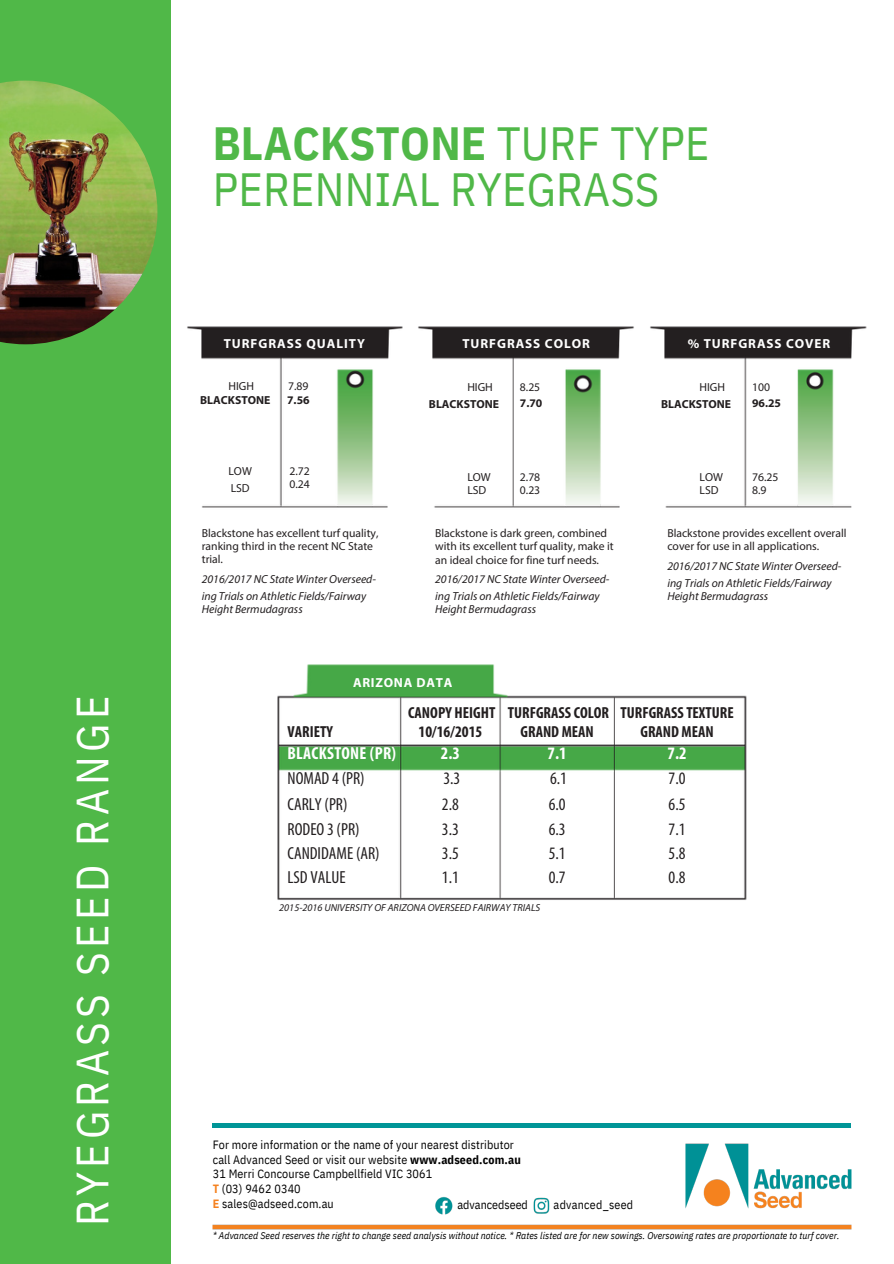
<style>
.page{position:relative;width:894px;height:1264px;background:#fff}
.page>*{position:absolute;margin:0;border:0;box-sizing:border-box;transform-origin:0 0}
.t1{font:46.5px/46.2px "IBM Plex Sans Cond";letter-spacing:.005em;color:#50b848}
.t2{font:45px "IBM Plex Sans Cond";letter-spacing:.1em;color:#fff}
.t3{font:condensed 17.55px/25.7px "Myriad Pro";color:#231f20;text-align:justify}
.t4{font:700 condensed 16.05px/18.6px "Myriad Pro";color:#231f20;text-align:center}
.t5{font:700 13.2px "Myriad Pro";letter-spacing:.07em;color:#fff}
.t6{font:12px/14.7px "IBM Plex Sans Cond";letter-spacing:.01em;color:#000}
.t7{font:11.7px/13.2px "Myriad Pro";color:#231f20}
.t8{font:italic 11.7px "Myriad Pro";color:#231f20}
.t9{font:700 11.7px/16.4px "Myriad Pro";color:#231f20}
.t10{font:italic 10.2px "Myriad Pro";color:#231f20}
.t11{font:italic 9.75px "IBM Plex Sans Cond";letter-spacing:.005em;color:#000}
.s1{font-weight:700}
.s2{font-weight:400}
.s3{font-weight:700;color:#fff}
.s4{font-weight:700;color:#f58220}
</style>
<div class="page">
<img style="left:187px;top:326px;width:680px;height:182px">
<img style="left:277px;top:664px;width:470px;height:236px">
<div style="left:0;top:0;width:170px;height:1263px;background:#50b848"></div>
<img style="left:0;top:81px;width:157px;height:263px">
<hr style="left:213px;top:1123px;width:637px;height:4px;background:#009597">
<img style="left:212px;top:1143px;width:640px;height:87px">
<p class="t2" style="left:62px;top:1226px;width:532px;rotate:-90deg">RYEGRASS SEED RANGE</p>
<p class="t1" style="left:213px;top:119px;width:498px"><span class="s1">BLACKSTONE</span> TURF TYPE<br>PERENNIAL RYEGRASS</p>
<p class="t5" style="left:223px;top:338px;width:143px">TURFGRASS QUALITY</p>
<p class="t5" style="left:462px;top:338px;width:129px">TURFGRASS COLOR</p>
<p class="t5" style="left:687px;top:338px;width:144px">% TURFGRASS COVER</p>
<h3 class="t7" style="left:228px;top:381px;width:27px">HIGH</h3>
<p class="t9" style="left:200px;top:393px;width:72px">BLACKSTONE</p>
<p class="t7" style="left:287px;top:381px;width:24px">7.89<br><span class="s1">7.56</span></p>
<p class="t7" style="left:467px;top:381px;width:27px">HIGH</p>
<h6 class="t9" style="left:429px;top:397px;width:72px">BLACKSTONE</h6>
<p class="t7" style="left:520px;top:380px;width:24px;line-height:16.4px">8.25<br><span class="s1">7.70</span></p>
<p class="t7" style="left:699px;top:381px;width:27px">HIGH</p>
<p class="t9" style="left:661px;top:397px;width:72px">BLACKSTONE</p>
<p class="t9" style="left:751px;top:380px;width:30px"><span class="s2">100<br></span>96.25</p>
<h6 class="t7" style="left:228px;top:463px;width:25px;line-height:17.5px">LOW<br>LSD</h6>
<h6 class="t7" style="left:289px;top:465px;width:22px">2.72<br>0.24</h6>
<h6 class="t7" style="left:467px;top:472px;width:25px">LOW<br>LSD</h6>
<p class="t7" style="left:520px;top:472px;width:22px">2.78<br>0.23</p>
<p class="t7" style="left:699px;top:472px;width:25px">LOW<br>LSD</p>
<p class="t7" style="left:751px;top:472px;width:28px">76.25<br>8.9</p>
<p class="t7" style="left:202px;top:527px;width:178px">Blackstone has excellent turf quality, ranking third in the recent NC State trial.</p>
<p class="t8" style="left:202px;top:574px;width:176px">2016/2017 NC State Winter Overseed-</p>
<h3 class="t8" style="left:202px;top:590px;width:166px">ing Trials on Athletic Fields/Fairway</h3>
<p class="t8" style="left:202px;top:604px;width:102px">Height Bermudagrass</p>
<h3 class="t7" style="left:435px;top:528px;width:180px">Blackstone is dark green, combined with its excellent turf quality, make it an ideal choice for fine turf needs.</h3>
<p class="t8" style="left:435px;top:574px;width:176px">2016/2017 NC State Winter Overseed-</p>
<h6 class="t8" style="left:435px;top:591px;width:166px">ing Trials on Athletic Fields/Fairway</h6>
<h5 class="t8" style="left:435px;top:604px;width:102px">Height Bermudagrass</h5>
<p class="t7" style="left:667px;top:528px;width:180px">Blackstone provides excellent overall cover for use in all applications.</p>
<p class="t8" style="left:667px;top:561px;width:176px">2016/2017 NC State Winter Overseed-</p>
<p class="t8" style="left:667px;top:578px;width:166px">ing Trials on Athletic Fields/Fairway</p>
<p class="t8" style="left:667px;top:591px;width:102px">Height Bermudagrass</p>
<p class="t5" style="left:353px;top:676px;width:101px">ARIZONA DATA</p>
<p class="t4" style="left:287px;top:723px;width:47px">VARIETY</p>
<p class="t3" style="left:287px;top:741px;width:110px;text-align:left"><span class="s3">BLACKSTONE (PR)<br></span>NOMAD 4 (PR)<br>CARLY (PR)</p>
<p class="t3" style="left:287px;top:818px;width:94px;line-height:24px;text-align:left">RODEO 3 (PR)<br>CANDIDAME (AR)<br>LSD VALUE</p>
<h3 class="t4" style="left:408px;top:705px;width:89px">CANOPY HEIGHT<br>10/16/2015</h3>
<h3 class="t3" style="left:441px;top:741px;width:21px"><span class="s3">2.3<br></span>3.3<br>2.8</h3>
<h3 class="t3" style="left:442px;top:818px;width:18px;line-height:24px">3.3<br>3.5<br>1.1</h3>
<h2 class="t4" style="left:507px;top:705px;width:103px">TURFGRASS COLOR<br>GRAND MEAN</h2>
<h2 class="t3" style="left:547px;top:741px;width:21px"><span class="s3">7.1<br></span>6.1<br>6.0</h2>
<h2 class="t3" style="left:548px;top:818px;width:18px;line-height:24px">6.3<br>5.1<br>0.7</h2>
<h2 class="t10" style="left:279px;top:903px;width:262px">2015-2016 UNIVERSITY OF ARIZONA OVERSEED FAIRWAY TRIALS</h2>
<h2 class="t4" style="left:620px;top:705px;width:115px">TURFGRASS TEXTURE<br>GRAND MEAN</h2>
<h2 class="t3" style="left:667px;top:741px;width:20px"><span class="s3">7.2<br></span>7.0<br>6.5</h2>
<h2 class="t3" style="left:668px;top:818px;width:18px;line-height:24px">7.1<br>5.8<br>0.8</h2>
<h4 class="t6" style="left:213px;top:1137px;width:309px">For more information or the name of your nearest distributor call Advanced Seed or visit our website <span class="s1">www.adseed.com.au </span>31 Merri Concourse Campbellfield VIC 3061<br><span class="s4">T</span> (03) 9462 0340<br><span class="s4">E</span> sales@adseed.com.au</h4>
<h4 class="t6" style="left:457px;top:1197px;width:72px">advancedseed</h4>
<p class="t6" style="left:553px;top:1197px;width:81px">advanced_seed</p>
<p class="t11" style="left:213px;top:1229px;width:628px">* Advanced Seed reserves the right to change seed analysis without notice. * Rates listed are for new sowings. Oversowing rates are proportionate to turf cover.</p>
</div>
